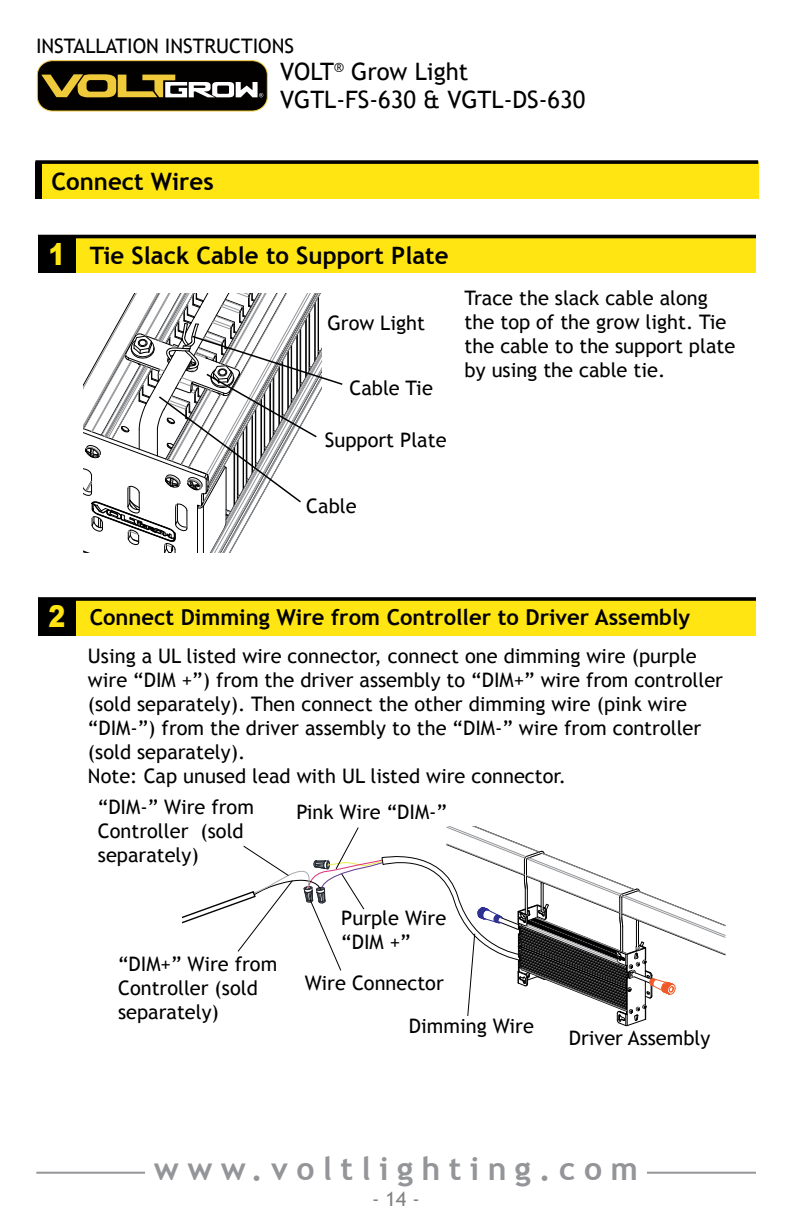
<style>
.page{position:relative;width:792px;height:1224px;background:#fff}
.page>*{position:absolute;margin:0;border:0;box-sizing:border-box;transform-origin:0 0}
.t1{font:700 32px "Trebuchet MS";letter-spacing:.26em;color:#939598}
.t2{font:700 24px "Trebuchet MS";color:#000}
.t3{font:24px/28px "Trebuchet MS";color:#000}
.t4{font:700 22px "Trebuchet MS";color:#000}
.t5{font:20px/24px "Trebuchet MS";color:#000}
.t6{font:20px "Trebuchet MS";color:#808184}
.s1{font-family:"Arial";font-weight:900;font-size:30px;color:#ffe512}
</style>
<div class="page">
<div style="left:37px;top:61px;width:230px;height:50px;background:#030000;border-radius:15px"></div>
<div style="left:37px;top:60px;width:231px;height:51px;border:1px solid #f0cb3c;border-radius:15px"></div>
<svg style="left:41px;top:74px;width:222px;height:23px"></svg>
<hr style="left:36px;top:1172px;width:720px;height:2px;background:#939598">
<div style="left:145px;top:1156px;width:502px;height:35px;background:#fff"></div>
<div style="left:39px;top:162px;width:719px;height:37px;background:#ffe512"></div>
<div style="left:35px;top:162px;width:7px;height:37px;background:#000"></div>
<div style="left:35px;top:160px;width:723px;height:4px;border:2px solid #000"></div>
<div style="left:45px;top:237px;width:711px;height:36px;background:#ffe512"></div>
<div style="left:38px;top:237px;width:37px;height:36px;background:#000"></div>
<div style="left:38px;top:235px;width:718px;height:3px;border:2px solid #000"></div>
<svg style="left:84px;top:294px;width:259px;height:259px"></svg>
<div style="left:45px;top:599px;width:711px;height:37px;background:#ffe512"></div>
<div style="left:38px;top:599px;width:37px;height:37px;background:#000"></div>
<div style="left:38px;top:597px;width:718px;height:4px;border:2px solid #000"></div>
<svg style="left:183px;top:826px;width:543px;height:200px"></svg>
<div style="left:118px;top:952px;width:175px;height:72px;background:#fff"></div>
<p class="t5" style="left:36px;top:34px;width:260px">INSTALLATION INSTRUCTIONS</p>
<p class="t2" style="left:52px;top:166px;width:164px">Connect Wires</p>
<p class="t3" style="left:280px;top:57px;width:307px">VOLT<sup>®</sup> Grow Light<br>VGTL-FS-630 &amp; VGTL-DS-630</p>
<p class="t2" style="left:49px;top:240px;width:401px"><span class="s1">1</span> Tie Slack Cable to Support Plate</p>
<p class="t5" style="left:327px;top:311px;width:99px">Grow Light</p>
<p class="t5" style="left:349px;top:376px;width:85px">Cable Tie</p>
<p class="t5" style="left:325px;top:429px;width:123px">Support Plate</p>
<p class="t5" style="left:465px;top:286px;width:272px">Trace the slack cable along the top of the grow light. Tie the cable to the support plate by using the cable tie.</p>
<p class="t5" style="left:306px;top:495px;width:52px">Cable</p>
<p class="t4" style="left:49px;top:603px;width:643px"><span class="s1">2</span> Connect Dimming Wire from Controller to Driver Assembly</p>
<p class="t5" style="left:88px;top:644px;width:637px">Using a UL listed wire connector, connect one dimming wire (purple wire “DIM +”) from the driver assembly to “DIM+” wire from controller (sold separately). Then connect the other dimming wire (pink wire “DIM-”) from the driver assembly to the “DIM-” wire from controller (sold separately).<br>Note: Cap unused lead with UL listed wire connector.</p>
<p class="t5" style="left:98px;top:795px;width:158px">“DIM-” Wire from<br>Controller (sold separately)</p>
<p class="t5" style="left:118px;top:952px;width:161px">“DIM+” Wire from<br>Controller (sold separately)</p>
<p class="t5" style="left:297px;top:801px;width:152px">Pink Wire “DIM-”</p>
<p class="t5" style="left:341px;top:906px;width:106px">Purple Wire “DIM +”</p>
<p class="t5" style="left:305px;top:971px;width:140px">Wire Connector</p>
<p class="t5" style="left:409px;top:1014px;width:127px">Dimming Wire</p>
<p class="t5" style="left:569px;top:1026px;width:143px">Driver Assembly</p>
<h1 class="t1" style="left:154px;top:1149px;width:485px">www.voltlighting.com</h1>
<p class="t6" style="left:372px;top:1187px;width:49px">- 14 -</p>
</div>
